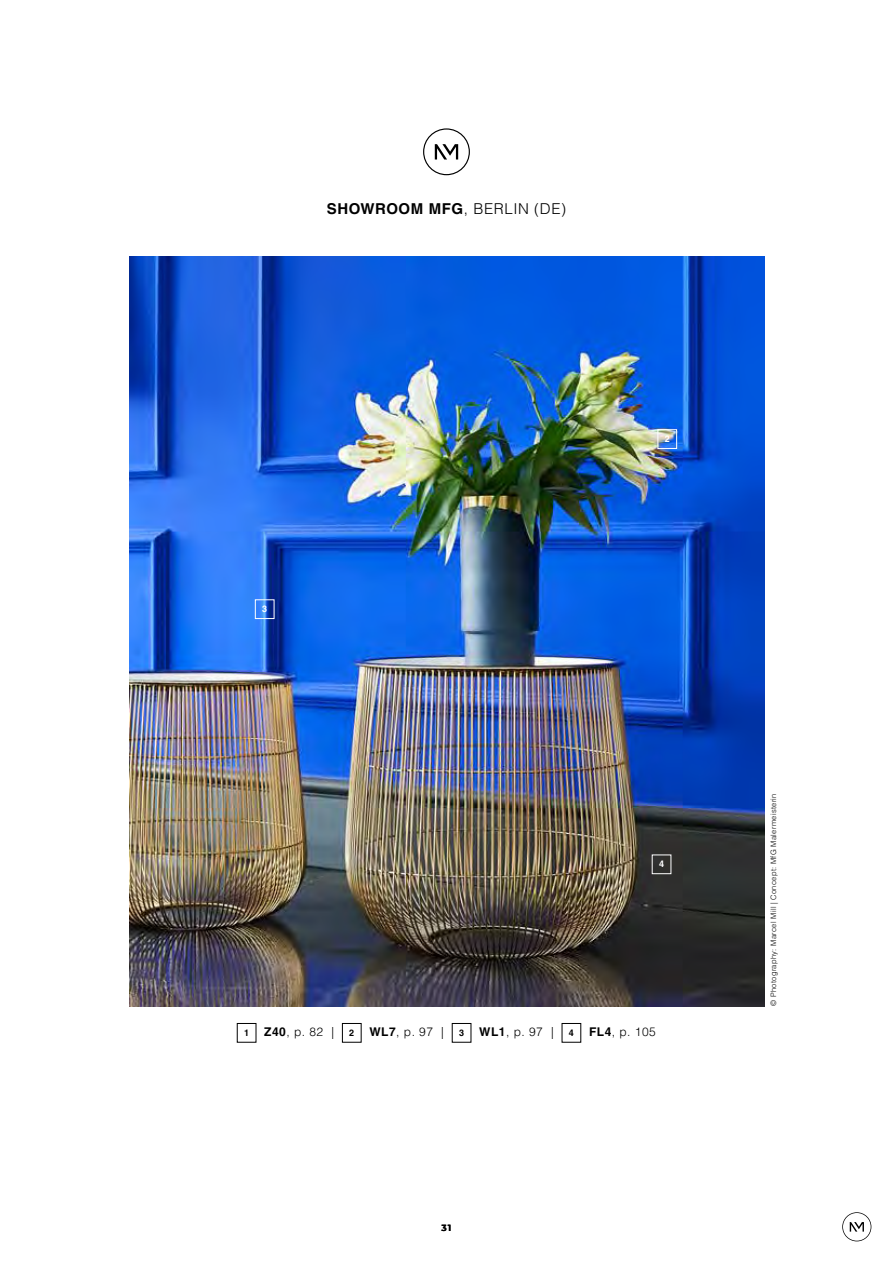
<style>
.page{position:relative;width:893px;height:1263px;background:#fff}
.page>*{position:absolute;margin:0;border:0;box-sizing:border-box;transform-origin:0 0}
.t1{font:700 15px "Helvetica LT Pro";letter-spacing:.04em;color:#000}
.t2{font:300 12px "Helvetica LT Pro";letter-spacing:.04em;color:#000}
.t3{font:700 9px "Helvetica LT Pro";color:#000}
.t4{font:700 9px "Helvetica LT Pro";color:#fff}
.t5{font:700 9px "Montserrat";color:#000}
.t6{font:300 7.5px "Helvetica LT Pro";letter-spacing:.04em;color:#000}
.s1{font-weight:300}
.s2{font-weight:700}
</style>
<div class="page">
<img style="left:130px;top:257px;width:634px;height:749px">
<div style="left:342px;top:1023px;width:19px;height:19px;border:1px solid #000"></div>
<div style="left:255px;top:600px;width:19px;height:19px;border:1px solid #fff"></div>
<div style="left:652px;top:855px;width:19px;height:19px;border:1px solid #fff"></div>
<div style="left:658px;top:429px;width:19px;height:20px;border:1px solid #fff"></div>
<svg style="left:423px;top:128px;width:47px;height:47px"></svg>
<svg style="left:842px;top:1212px;width:29px;height:29px"></svg>
<h1 class="t1" style="left:327px;top:200px;width:241px">SHOWROOM MFG<span class="s1">, BERLIN (DE)</span></h1>
<p class="t4" style="left:262px;top:603px;width:7px">3</p>
<p class="t4" style="left:665px;top:433px;width:7px">2</p>
<p class="t4" style="left:659px;top:858px;width:7px">4</p>
<p class="t3" style="left:244px;top:1027px;width:7px">1</p>
<h2 class="t2" style="left:264px;top:1024px;width:71px"><span class="s2">Z40</span>, p. 82 |</h2>
<p class="t3" style="left:349px;top:1027px;width:7px">2</p>
<h2 class="t2" style="left:369px;top:1024px;width:76px"><span class="s2">WL7</span>, p. 97 |</h2>
<p class="t3" style="left:459px;top:1027px;width:7px">3</p>
<h2 class="t2" style="left:479px;top:1024px;width:76px"><span class="s2">WL1</span>, p. 97 |</h2>
<p class="t3" style="left:569px;top:1027px;width:7px">4</p>
<h2 class="t2" style="left:589px;top:1024px;width:68px"><span class="s2">FL4</span>, p. 105</h2>
<p class="t5" style="left:442px;top:1221px;width:11px">31</p>
<p class="t6" style="left:769px;top:1005px;width:214px;rotate:-90deg">© Photography: Marcel Mill | Concept: MfG Malermeisterin</p>
</div>
